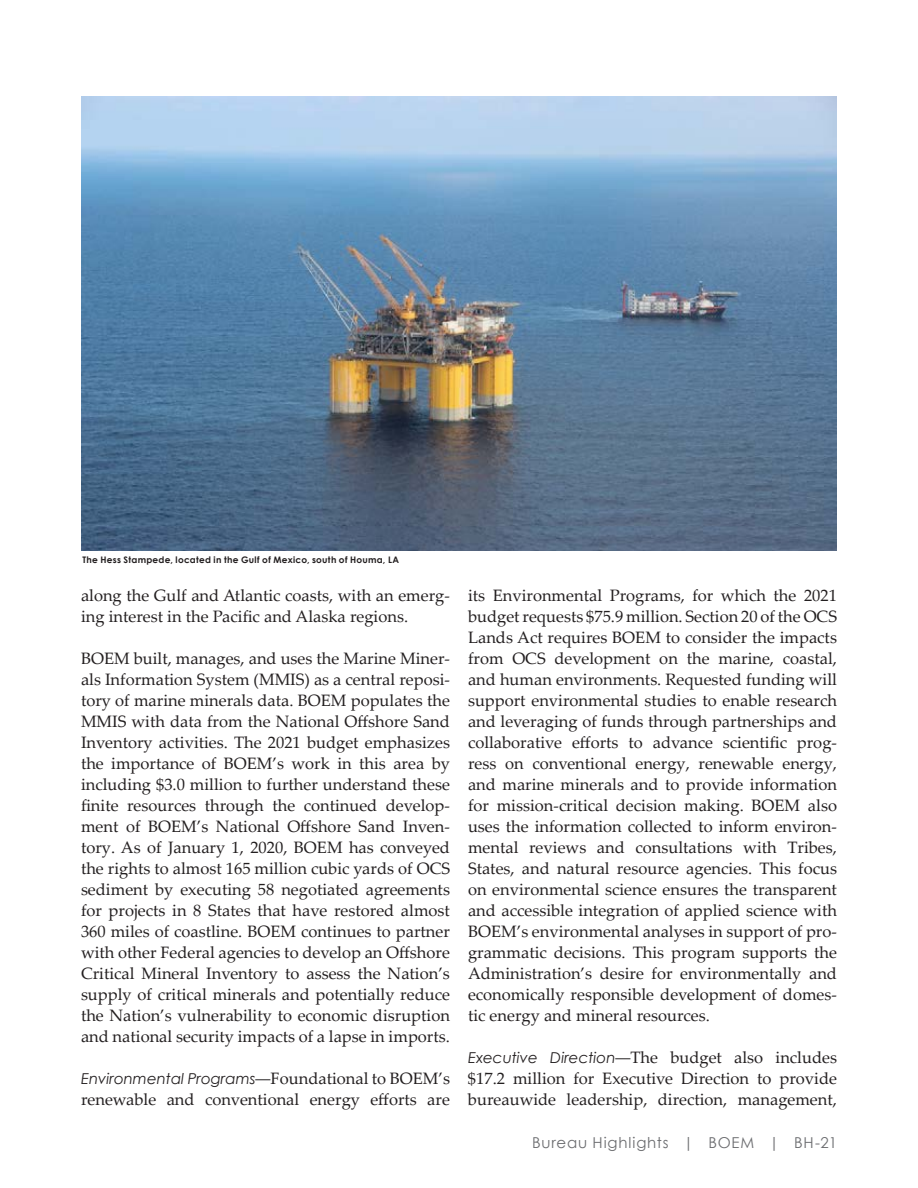
<style>
.page{position:relative;width:918px;height:1188px;background:#fff}
.page>*{position:absolute;margin:0;border:0;box-sizing:border-box;transform-origin:0 0}
.t1{font:16.5px/21px "Palatino Linotype";color:#231f20;text-align:justify}
.t2{font:italic 15px "Century Gothic";color:#231f20}
.t3{font:15px "Century Gothic";letter-spacing:.055em;color:#6c6d70}
.t4{font:700 9px "Century Gothic";letter-spacing:.03em;color:#231f20}
.s1{font-family:"Palatino Linotype";font-style:normal;font-size:16.5px}
.s2{font-family:"Century Gothic";font-style:italic;font-size:15px}
</style>
<div class="page">
<img style="left:81px;top:96px;width:756px;height:454px">
<p class="t4" style="left:82px;top:553px;width:318px">The Hess Stampede, located in the Gulf of Mexico, south of Houma, LA</p>
<p class="t1" style="left:81px;top:584px;width:371px">along the Gulf and Atlantic coasts, with an emerg&shy;ing interest in the Pacific and Alaska regions.</p>
<p class="t1" style="left:81px;top:647px;width:371px">BOEM built, manages, and uses the Marine Miner&shy;als Information System (MMIS) as a central reposi&shy;tory of marine minerals data. BOEM populates the MMIS with data from the National Offshore Sand Inventory activities. The 2021 budget emphasizes the importance of BOEM’s work in this area by including $3.0 million to further understand these finite resources through the continued develop&shy;ment of BOEM’s National Offshore Sand Inven&shy;tory. As of January 1, 2020, BOEM has conveyed the rights to almost 165 million cubic yards of OCS sediment by executing 58 negotiated agreements for projects in 8 States that have restored almost 360 miles of coastline. BOEM continues to partner with other Federal agencies to develop an Offshore Critical Mineral Inventory to assess the Nation’s supply of critical minerals and potentially reduce the Nation’s vulnerability to economic disruption and national security impacts of a lapse in imports.</p>
<p class="t2" style="left:81px;top:1068px;width:371px">Environmental Programs—<span class="s1">Foundational to BOEM’s</span></p>
<p class="t1" style="left:81px;top:1088px;width:370px">renewable and conventional energy efforts are</p>
<p class="t1" style="left:468px;top:584px;width:371px">its Environmental Programs, for which the 2021 budget requests $75.9 million. Section 20 of the OCS Lands Act requires BOEM to consider the impacts from OCS development on the marine, coastal, and human environments. Requested funding will support environmental studies to enable research and leveraging of funds through partnerships and collaborative efforts to advance scientific prog&shy;ress on conventional energy, renewable energy, and marine minerals and to provide information for mission-critical decision making. BOEM also uses the information collected to inform environ&shy;mental reviews and consultations with Tribes, States, and natural resource agencies. This focus on environmental science ensures the transparent and accessible integration of applied science with BOEM’s environmental analyses in support of pro&shy;grammatic decisions. This program supports the Administration’s desire for environmentally and economically responsible development of domes&shy;tic energy and mineral resources.</p>
<p class="t1" style="left:468px;top:1046px;width:371px"><span class="s2">Executive Direction—</span>The budget also includes $17.2 million for Executive Direction to provide bureauwide leadership, direction, management,</p>
<p class="t3" style="left:532px;top:1132px;width:306px">Bureau Highlights | BOEM | BH-21</p>
</div>
